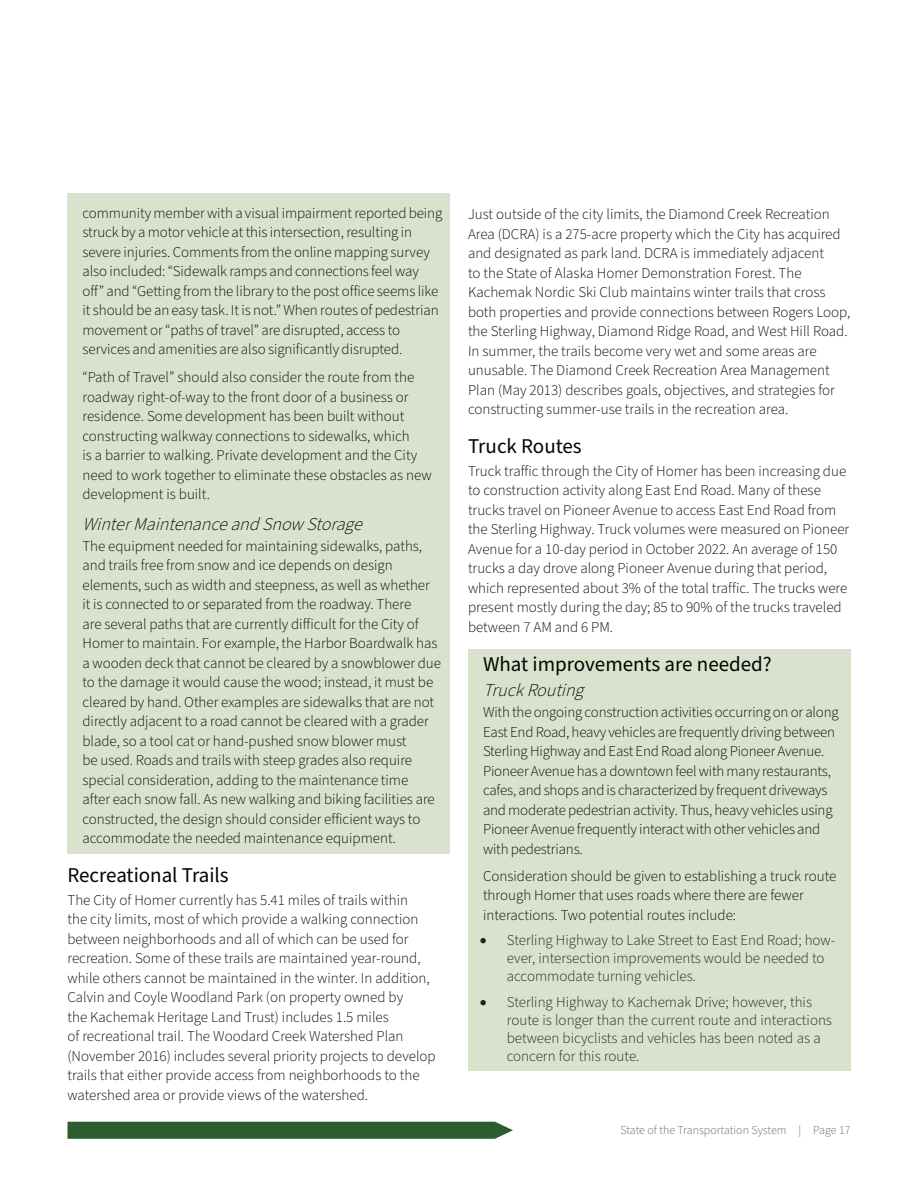
<style>
.page{position:relative;width:918px;height:1188px;background:#fff}
.page>*{position:absolute;margin:0;border:0;box-sizing:border-box;transform-origin:0 0}
.Sub_Section_1{font:21px "Source Sans Pro";color:#040503}
.Sub_Section_2{font:italic 300 18px "Source Sans Pro";color:#040503}
.Body{font:300 15px/19.5px "Source Sans Pro";color:#040503}
.t1{font:300 15px/18px "Source Sans Pro";color:#231f20}
.t2{font:300 12px "Source Sans Pro";color:#676464}
</style>
<div class="page">
<svg style="left:68px;top:1122px;width:445px;height:17px;background:#326237"></svg>
<div style="left:68px;top:194px;width:382px;height:166px;background:#dae2ce"></div>
<div style="left:68px;top:352px;width:382px;height:154px;background:#dae2ce"></div>
<div style="left:68px;top:496px;width:382px;height:41px;background:#dae2ce"></div>
<div style="left:68px;top:520px;width:382px;height:334px;background:#dae2ce"></div>
<div style="left:468px;top:649px;width:382px;height:30px;background:#dae2ce"></div>
<div style="left:468px;top:663px;width:382px;height:40px;background:#dae2ce"></div>
<div style="left:468px;top:687px;width:382px;height:173px;background:#dae2ce"></div>
<div style="left:468px;top:850px;width:382px;height:76px;background:#dae2ce"></div>
<div style="left:468px;top:915px;width:382px;height:72px;background:#dae2ce"></div>
<div style="left:468px;top:976px;width:382px;height:95px;background:#dae2ce"></div>
<p class="Body" style="left:82px;top:204px;width:361px">community member with a visual impairment reported being struck by a motor vehicle at this intersection, resulting in severe injuries. Comments from the online mapping survey also included: “Sidewalk ramps and connections feel way off” and “Getting from the library to the post office seems like it should be an easy task. It is not.” When routes of pedestrian movement or “paths of travel” are disrupted, access to services and amenities are also significantly disrupted.</p>
<p class="Body" style="left:82px;top:368px;width:351px">“Path of Travel” should also consider the route from the roadway right-of-way to the front door of a business or residence. Some development has been built without constructing walkway connections to sidewalks, which<br>is a barrier to walking. Private development and the City need to work together to eliminate these obstacles as new development is built.</p>
<p class="Sub_Section_2" style="left:82px;top:512px;width:288px">WinterMaintenanceandSnowStorage</p>
<p class="Body" style="left:82px;top:536px;width:360px">The equipment needed for maintaining sidewalks, paths, and trails free from snow and ice depends on design elements, such as width and steepness, as well as whether it is connected to or separated from the roadway. There<br>are several paths that are currently difficult for the City of Homer to maintain. For example, the Harbor Boardwalk has a wooden deck that cannot be cleared by a snowblower due to the damage it would cause the wood; instead, it must be cleared by hand. Other examples are sidewalks that are not directly adjacent to a road cannot be cleared with a grader blade, so a tool cat or hand-pushed snow blower must<br>be used. Roads and trails with steep grades also require special consideration, adding to the maintenance time<br>after each snow fall. As new walking and biking facilities are constructed, the design should consider efficient ways to accommodate the needed maintenance equipment.</p>
<p class="Sub_Section_1" style="left:68px;top:861px;width:163px">Recreational Trails</p>
<p class="Body" style="left:68px;top:890px;width:370px">The City of Homer currently has 5.41 miles of trails within<br>the city limits, most of which provide a walking connection between neighborhoods and all of which can be used for recreation. Some of these trails are maintained year-round, while others cannot be maintained in the winter. In addition, Calvin and Coyle Woodland Park (on property owned by<br>the Kachemak Heritage Land Trust) includes 1.5 miles<br>of recreational trail. The Woodard Creek Watershed Plan (November 2016) includes several priority projects to develop trails that either provide access from neighborhoods to the watershed area or provide views of the watershed.</p>
<p class="Body" style="left:468px;top:205px;width:384px">Just outside of the city limits, the Diamond Creek Recreation Area (DCRA) is a 275-acre property which the City has acquired and designated as park land. DCRA is immediately adjacent<br>to the State of Alaska Homer Demonstration Forest. The Kachemak Nordic Ski Club maintains winter trails that cross both properties and provide connections between Rogers Loop, the Sterling Highway, Diamond Ridge Road, and West Hill Road.<br>In summer, the trails become very wet and some areas are unusable. The Diamond Creek Recreation Area Management Plan (May 2013) describes goals, objectives, and strategies for constructing summer-use trails in the recreation area.</p>
<p class="Sub_Section_1" style="left:468px;top:432px;width:115px">Truck Routes</p>
<p class="Body" style="left:468px;top:461px;width:383px">Truck traffic through the City of Homer has been increasing due to construction activity along East End Road. Many of these trucks travel on Pioneer Avenue to access East End Road from the Sterling Highway. Truck volumes were measured on Pioneer Avenue for a 10-day period in October 2022. An average of 150 trucks a day drove along Pioneer Avenue during that period, which represented about 3% of the total traffic. The trucks were present mostly during the day; 85 to 90% of the trucks traveled between 7 AM and 6 PM.</p>
<p class="Sub_Section_1" style="left:483px;top:650px;width:290px">What improvements are needed?</p>
<p class="Sub_Section_2" style="left:483px;top:678px;width:109px">TruckRouting</p>
<p class="Body" style="left:483px;top:703px;width:357px">With the ongoing construction activities occurring on or along East End Road, heavy vehicles are frequently driving between Sterling Highway and East End Road along Pioneer Avenue.<br>Pioneer Avenue has a downtown feel with many restaurants, cafes, and shops and is characterized by frequent driveways and moderate pedestrian activity. Thus, heavy vehicles using Pioneer Avenue frequently interact with other vehicles and with pedestrians.</p>
<p class="Body" style="left:483px;top:866px;width:355px">Consideration should be given to establishing a truck route through Homer that uses roads where there are fewer interactions. Two potential routes include:</p>
<p class="t1" style="left:507px;top:932px;width:330px;text-indent:-27px">• Sterling Highway to Lake Street to East End Road; how&shy;ever, intersection improvements would be needed to accommodate turning vehicles.</p>
<p class="t1" style="left:507px;top:993px;width:327px;text-indent:-27px">• Sterling Highway to Kachemak Drive; however, this route is longer than the current route and interactions between bicyclists and vehicles has been noted as a concern for this route.</p>
<p class="t2" style="left:621px;top:1122px;width:231px">State of the Transportation System | Page 17</p>
</div>
